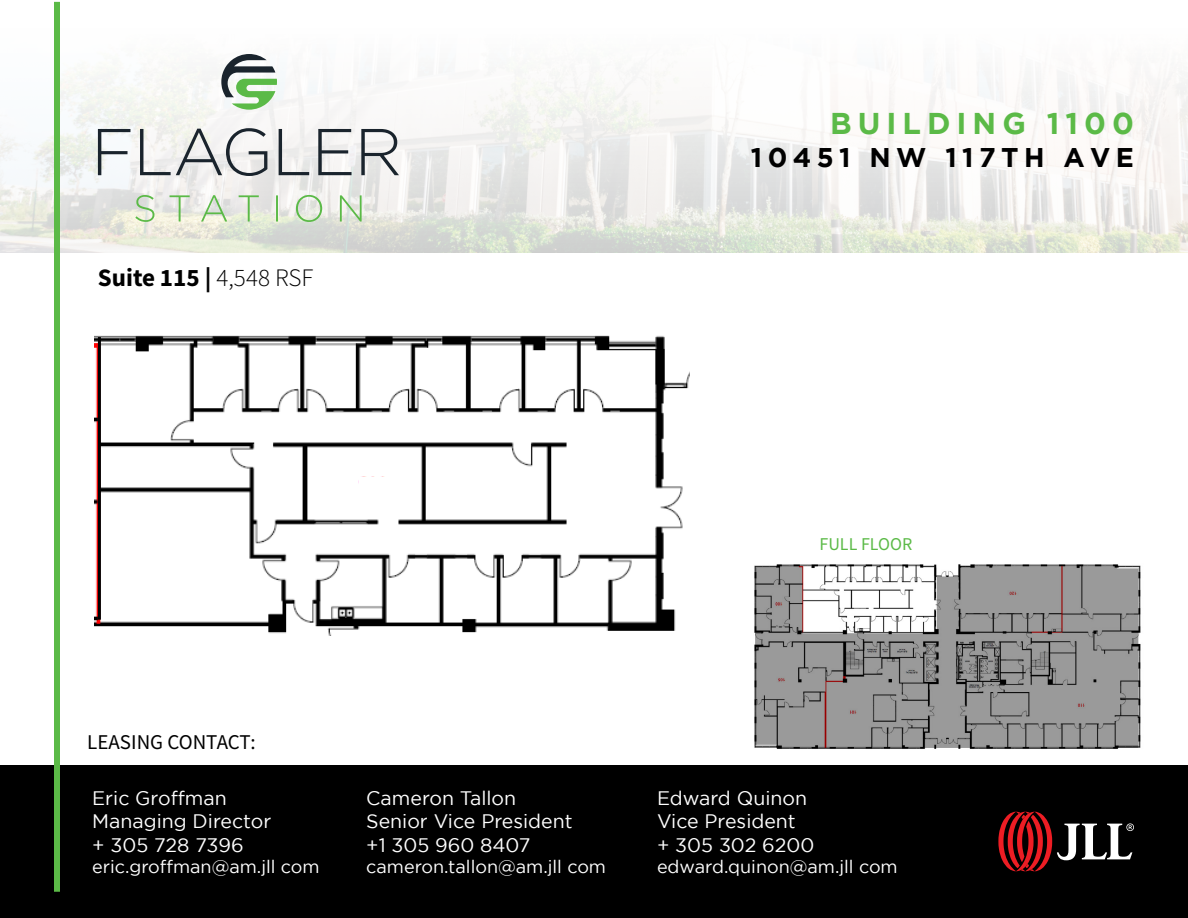
<style>
.page{position:relative;width:1188px;height:918px;background:#fff}
.page>*{position:absolute;margin:0;border:0;box-sizing:border-box;transform-origin:0 0}
.t1{font:700 30px "Gotham";letter-spacing:.2em;color:#5bba47}
.t2{font:700 27px "Gotham";letter-spacing:.2em;color:#000}
.t3{font:25.05px "Source Sans Variable";color:#000}
.t4{font:21px "Source Sans Variable";color:#000}
.t5{font:19.5px/23.4px "Gotham";color:#fff}
.t6{font:18px "Gotham";color:#fff}
.t7{font:18px "Source Sans Variable";color:#5bba47}
</style>
<div class="page">
<img style="left:0;top:78px;width:1188px;height:175px">
<div style="left:0;top:765px;width:1188px;height:153px;background:#000"></div>
<svg style="left:221px;top:54px;width:56px;height:56px"></svg>
<svg style="left:98px;top:128px;width:301px;height:48px"></svg>
<svg style="left:135px;top:195px;width:227px;height:27px;background:#d8e4d0"></svg>
<svg style="left:998px;top:812px;width:136px;height:59px"></svg>
<div style="left:54px;top:2px;width:6px;height:890px;background:#5bba47"></div>
<img style="left:95px;top:335px;width:594px;height:301px">
<hr style="left:98px;top:337px;width:3px;height:283px;background:#000">
<div style="left:360px;top:477px;width:48px;height:31px;background:#fff"></div>
<img style="left:754px;top:564px;width:387px;height:185px">
<svg style="left:755px;top:565px;width:383px;height:183px;background:#989797"></svg>
<div style="left:858px;top:593px;width:18px;height:13px;background:#fff"></div>
<p class="t3" style="left:98px;top:263px;width:217px">Suite 115 | 4,548 RSF</p>
<h1 class="t1" style="left:830px;top:106px;width:305px">BUILDING 1100</h1>
<h2 class="t2" style="left:751px;top:142px;width:385px">10451 NW 117TH AVE</h2>
<p class="t7" style="left:819px;top:533px;width:94px">FULL FLOOR</p>
<p class="t4" style="left:87px;top:730px;width:170px">LEASING CONTACT:</p>
<p class="t5" style="left:92px;top:786px;width:181px">Eric Groffman<br>Managing Director + 305 728 7396</p>
<p class="t6" style="left:92px;top:857px;width:229px">eric.groffman@am.jll com</p>
<p class="t5" style="left:366px;top:786px;width:208px">Cameron Tallon<br>Senior Vice President +1 305 960 8407</p>
<p class="t6" style="left:366px;top:857px;width:241px">cameron.tallon@am.jll com</p>
<p class="t5" style="left:657px;top:786px;width:159px">Edward Quinon<br>Vice President<br>+ 305 302 6200</p>
<p class="t6" style="left:657px;top:857px;width:242px">edward.quinon@am.jll com</p>
</div>
